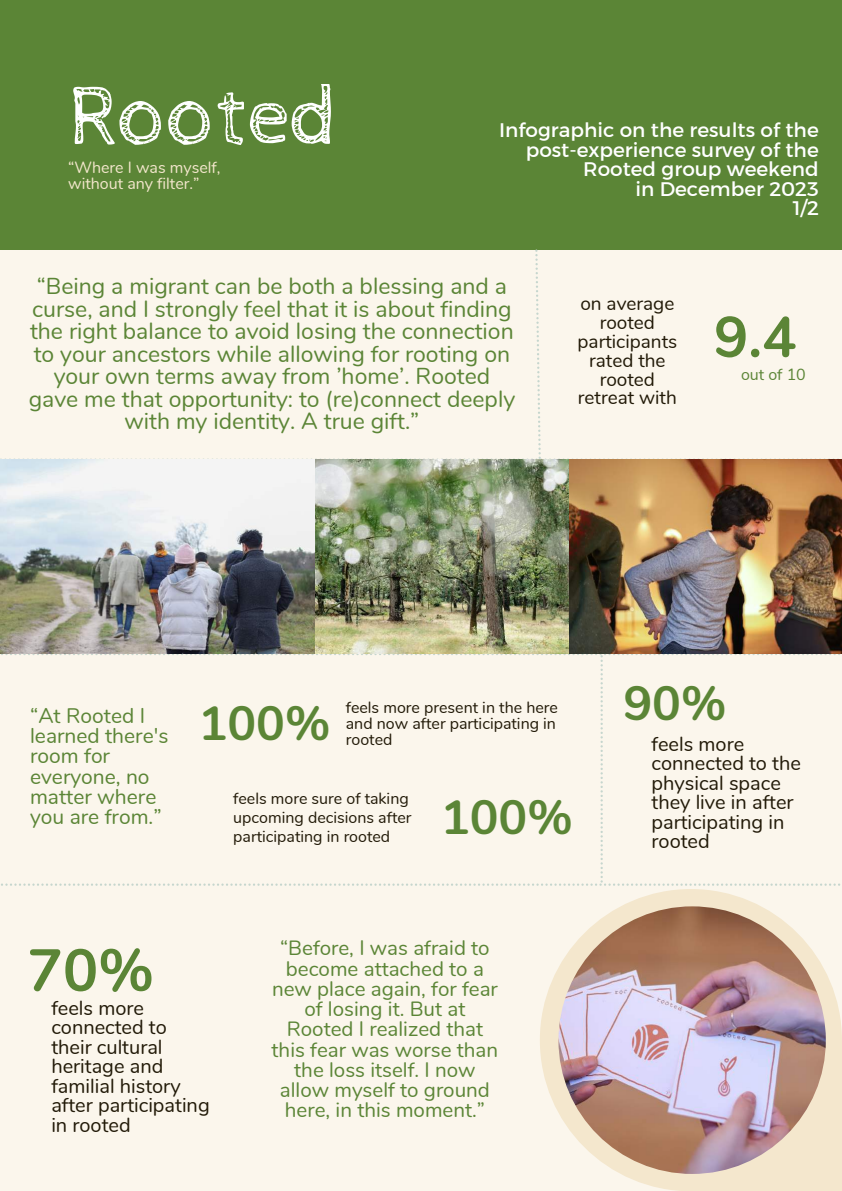
<style>
.page{position:relative;width:842px;height:1191px;background:#fff}
.page>*{position:absolute;margin:0;border:0;box-sizing:border-box;transform-origin:0 0}
.t1{font:85px "Cabin Sketch";color:#fff}
.t2{font:700 59px "Nunito";color:#5b8536}
.t3{font:700 57px "Nunito";color:#5b8536}
.t4{font:700 48px "Nunito";color:#5b8536}
.t5{font:23px/22.5px "Nunito";color:#5b8536;text-align:center}
.t6{font:21px/20.2px "Nunito";color:#5b8536}
.t7{font:20.6px/20.2px "Nunito";color:#5b8536;text-align:center}
.t8{font:20px/19.5px "Nunito";color:#211907}
.t9{font:20px/19.5px "Kief Montaser Regular";color:#fff;text-align:right}
.t10{font:19px/18.8px "Nunito";color:#211907;text-align:center}
.t11{font:16px/18.8px "Nunito";color:#211907}
.t12{font:16px/15.8px "Nunito";color:#f4e7cd}
.t13{font:16px "Nunito";color:#5b8536}
</style>
<div class="page">
<div style="left:0;top:0;width:842px;height:1190px;background:#fbf6ec"></div>
<div style="left:0;top:0;width:842px;height:249px;background:#5b8536"></div>
<svg style="left:0;top:249px;width:842px;height:210px"></svg>
<svg style="left:0;top:653px;width:842px;height:232px"></svg>
<svg style="left:540px;top:889px;width:302px;height:301px;fill:#f4e7cd"></svg>
<img style="left:558px;top:906px;width:268px;height:267px;border-radius:50%">
<img style="left:314px;top:459px;width:256px;height:194px">
<img style="left:570px;top:459px;width:272px;height:194px">
<img style="left:0;top:459px;width:314px;height:194px">
<h1 class="t1" style="left:68px;top:69px;width:271px">Rooted</h1>
<p class="t12" style="left:68px;top:160px;width:154px">“Where I was myself, without any filter.”</p>
<p class="t9" style="left:499px;top:120px;width:321px">Infographic on the results of the post-experience survey of the<br>Rooted group weekend<br>in December 2023<br>1/2</p>
<p class="t5" style="left:29px;top:275px;width:488px">“Being a migrant can be both a blessing and a curse, and I strongly feel that it is about finding the right balance to avoid losing the connection to your ancestors while allowing for rooting on your own terms away from ’home’. Rooted gave me that opportunity: to (re)connect deeply with my identity. A true gift.”</p>
<p class="t10" style="left:577px;top:295px;width:101px">on average rooted participants rated the rooted retreat with</p>
<h3 class="t3" style="left:714px;top:299px;width:84px">9.4</h3>
<p class="t13" style="left:741px;top:363px;width:66px">out of 10</p>
<p class="t6" style="left:30px;top:705px;width:140px">“At Rooted I learned there's room for everyone, no matter where you are from.”</p>
<h3 class="t4" style="left:199px;top:691px;width:133px">100%</h3>
<p class="t11" style="left:346px;top:699px;width:214px;line-height:15.8px;text-align:justify">feels more present in the here and now after participating in rooted</p>
<p class="t11" style="left:233px;top:789px;width:180px">feels more sure of taking upcoming decisions after participating in rooted</p>
<h3 class="t4" style="left:441px;top:785px;width:133px">100%</h3>
<h2 class="t2" style="left:27px;top:931px;width:128px">70%</h2>
<p class="t8" style="left:51px;top:998px;width:160px">feels more connected to their cultural heritage and familial history after participating in rooted</p>
<p class="t7" style="left:272px;top:938px;width:228px">“Before, I was afraid to become attached to a new place again, for fear of losing it. But at<br>Rooted I realized that this fear was worse than the loss itself. I now allow myself to ground here, in this moment.”</p>
<h3 class="t4" style="left:623px;top:671px;width:104px">90%</h3>
<p class="t8" style="left:652px;top:734px;width:151px">feels more connected to the physical space they live in after participating in rooted</p>
</div>
